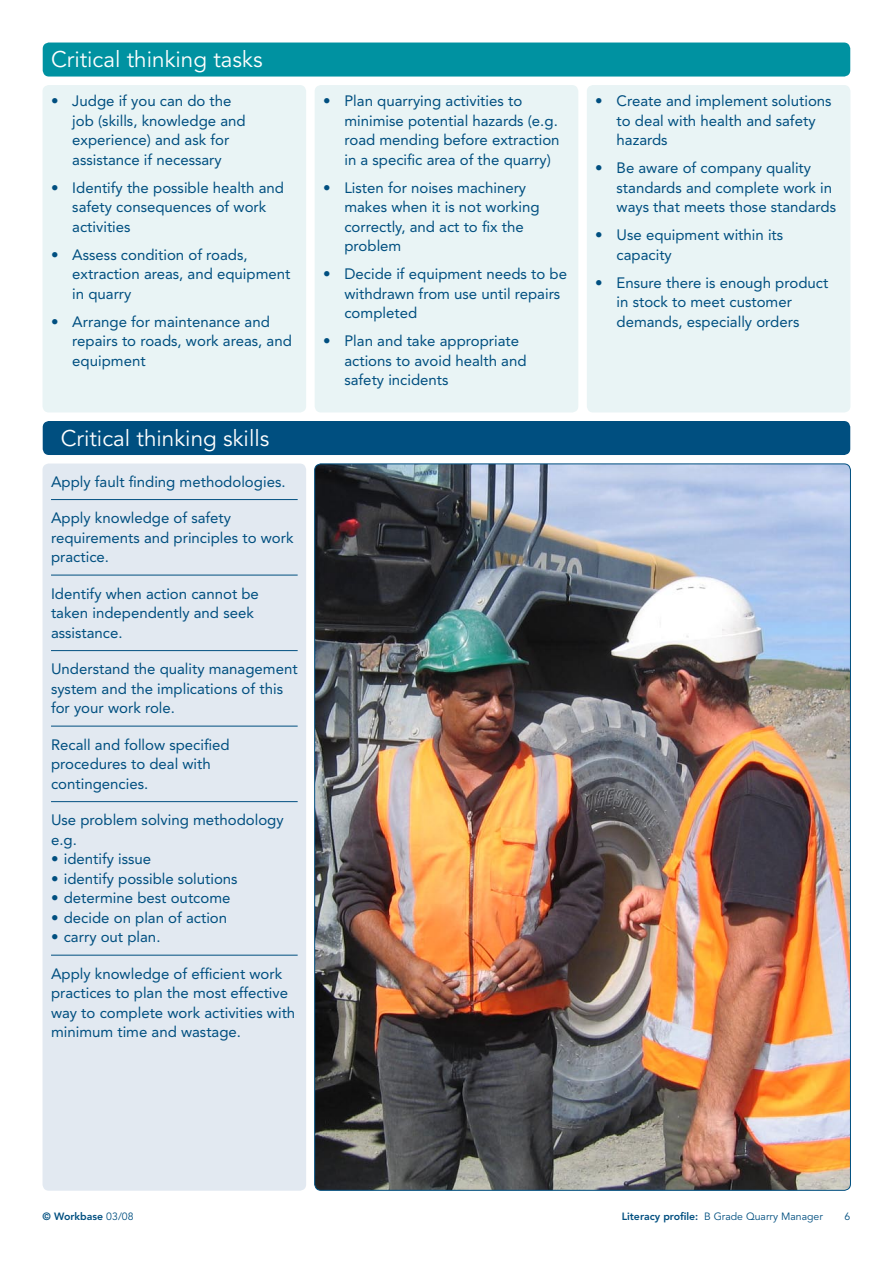
<style>
.page{position:relative;width:893px;height:1263px;background:#fff}
.page>*{position:absolute;margin:0;border:0;box-sizing:border-box;transform-origin:0 0}
.t1{font:22.5px "Avenir";color:#fff}
.t2{font:15px/19.5px "Avenir";color:#004f80}
.t3{font:10.5px "Avenir";color:#004f80}
.t4{font:800 10.5px "Avenir";color:#004f80}
.s1{font-weight:400}
.s2{font-weight:800}
</style>
<div class="page">
<div style="left:43px;top:85px;width:263px;height:327px;background:#e9f4f5;border-radius:6px"></div>
<div style="left:315px;top:85px;width:263px;height:327px;background:#e9f4f5;border-radius:6px"></div>
<div style="left:587px;top:85px;width:263px;height:327px;background:#e9f4f5;border-radius:6px"></div>
<div style="left:43px;top:43px;width:807px;height:34px;background:#0092a1;border-radius:6px"></div>
<div style="left:43px;top:463px;width:263px;height:728px;background:#e2e9f1;border-radius:6px"></div>
<div style="left:43px;top:421px;width:807px;height:34px;background:#004f80;border-radius:6px"></div>
<hr style="left:51px;top:499px;width:247px;height:1px;background:#004f80">
<hr style="left:51px;top:575px;width:247px;height:1px;background:#004f80">
<hr style="left:51px;top:650px;width:247px;height:1px;background:#004f80">
<hr style="left:51px;top:726px;width:247px;height:1px;background:#004f80">
<hr style="left:51px;top:801px;width:247px;height:1px;background:#004f80">
<hr style="left:51px;top:955px;width:247px;height:1px;background:#004f80">
<img style="left:316px;top:465px;width:533px;height:724px">
<h1 class="t1" style="left:51px;top:47px;width:213px">Critical thinking tasks</h1>
<p class="t2" style="left:72px;top:91px;width:175px;text-indent:-21px">• Judge if you can do the job (skills, knowledge and experience) and ask for assistance if necessary</p>
<p class="t2" style="left:72px;top:178px;width:213px;text-indent:-21px">• Identify the possible health and safety consequences of work activities</p>
<p class="t2" style="left:72px;top:245px;width:220px;text-indent:-21px">• Assess condition of roads, extraction areas, and equipment in quarry</p>
<p class="t2" style="left:72px;top:312px;width:221px;text-indent:-21px">• Arrange for maintenance and repairs to roads, work areas, and equipment</p>
<h1 class="t1" style="left:61px;top:425px;width:210px">Critical thinking skills</h1>
<p class="t2" style="left:51px;top:472px;width:236px">Apply fault finding methodologies.</p>
<p class="t2" style="left:51px;top:508px;width:244px">Apply knowledge of safety requirements and principles to work practice.</p>
<p class="t2" style="left:51px;top:584px;width:209px">Identify when action cannot be taken independently and seek assistance.</p>
<p class="t2" style="left:51px;top:659px;width:248px">Understand the quality management system and the implications of this for your work role.</p>
<p class="t2" style="left:51px;top:735px;width:180px">Recall and follow specified procedures to deal with contingencies.</p>
<p class="t2" style="left:51px;top:810px;width:234px">Use problem solving methodology e.g.</p>
<p class="t2" style="left:51px;top:849px;width:102px">• identify issue</p>
<p class="t2" style="left:51px;top:869px;width:188px">• identify possible solutions</p>
<p class="t2" style="left:51px;top:888px;width:181px">• determine best outcome</p>
<p class="t2" style="left:51px;top:908px;width:178px">• decide on plan of action</p>
<p class="t2" style="left:51px;top:927px;width:111px">• carry out plan.</p>
<p class="t2" style="left:51px;top:964px;width:246px">Apply knowledge of efficient work practices to plan the most effective way to complete work activities with minimum time and wastage.</p>
<p class="t2" style="left:344px;top:91px;width:217px;text-indent:-21px">• Plan quarrying activities to minimise potential hazards (e.g. road mending before extraction in a specific area of the quarry)</p>
<p class="t2" style="left:344px;top:178px;width:197px;text-indent:-21px">• Listen for noises machinery makes when it is not working correctly, and act to fix the problem</p>
<p class="t2" style="left:344px;top:264px;width:224px;text-indent:-21px">• Decide if equipment needs to be withdrawn from use until repairs completed</p>
<p class="t2" style="left:344px;top:331px;width:184px;text-indent:-21px">• Plan and take appropriate actions to avoid health and safety incidents</p>
<p class="t2" style="left:617px;top:91px;width:217px;text-indent:-21px">• Create and implement solutions to deal with health and safety hazards</p>
<p class="t2" style="left:617px;top:158px;width:221px;text-indent:-21px">• Be aware of company quality standards and complete work in ways that meets those standards</p>
<p class="t2" style="left:617px;top:225px;width:168px;text-indent:-21px">• Use equipment within its capacity</p>
<p class="t2" style="left:617px;top:273px;width:213px;text-indent:-21px">• Ensure there is enough product in stock to meet customer demands, especially orders</p>
<p class="t4" style="left:43px;top:1210px;width:93px">© Workbase <span class="s1">03/08</span></p>
<p class="t3" style="left:622px;top:1211px;width:203px"><span class="s2">Literacy profile:</span> B Grade Quarry Manager</p>
<p class="t3" style="left:845px;top:1211px;width:7px">6</p>
</div>
